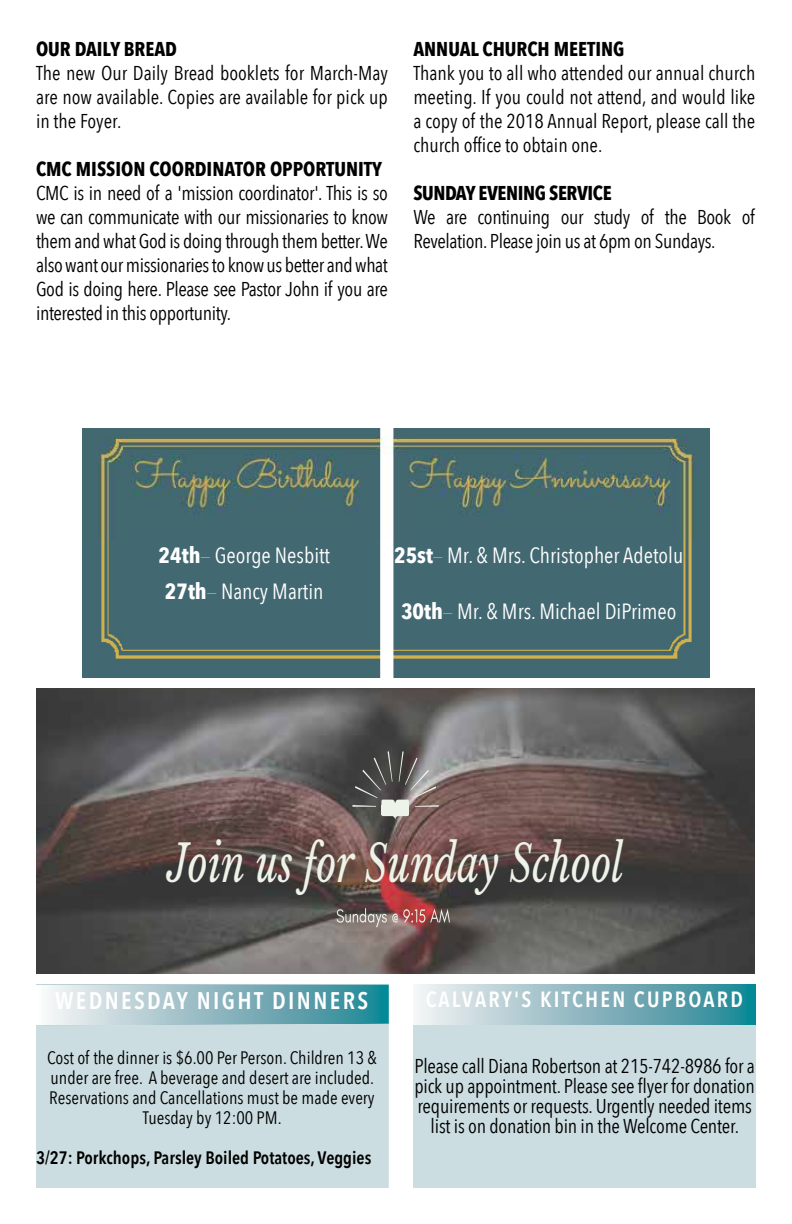
<style>
.page{position:relative;width:792px;height:1224px;background:#fff}
.page>*{position:absolute;margin:0;border:0;box-sizing:border-box;transform-origin:0 0}
.t1{font:italic 50.8px "Libre Baskerville";color:#eef3e9;scale:.76 1}
.t2{font:600 24px "Avenir Next Condensed";letter-spacing:.1em;color:#fff}
.t3{font:22px/36px "Avenir Next Condensed";color:#fff}
.t4{font:600 22px "Avenir Next Condensed";letter-spacing:.1em;color:#fff}
.t5{font:20px/24px "Avenir Next Condensed";letter-spacing:-.01em;color:#000;text-align:justify}
.t6{font:700 20px "Avenir Next Condensed";color:#000}
.t7{font:700 20px "Avenir Next Condensed";letter-spacing:-.02em;color:#000}
.t8{font:18px/20px "Avenir Next Condensed";color:#000;text-align:center}
.t9{font:600 18px "Avenir Next Condensed";color:#000}
.s1{font-weight:700}
.s2{font-weight:200}
</style>
<div class="page">
<svg style="left:49px;top:985px;width:340px;height:39px;background:#8ab8c1"></svg>
<div style="left:36px;top:1024px;width:353px;height:164px;background:#ccdde1"></div>
<svg style="left:413px;top:985px;width:343px;height:41px;background:#8cb9c2"></svg>
<div style="left:413px;top:1026px;width:343px;height:162px;background:#ccdde1"></div>
<img style="left:36px;top:688px;width:719px;height:285px">
<div style="left:381px;top:805px;width:28px;height:9px;background:#eef3e9"></div>
<svg style="left:381px;top:814px;width:28px;height:6px"></svg>
<svg style="left:352px;top:751px;width:87px;height:56px;background:#6d6a68"></svg>
<svg style="left:337px;top:908px;width:113px;height:19px;background:#936f6c"></svg>
<img style="left:82px;top:429px;width:628px;height:248px">
<p class="t6" style="left:36px;top:37px;width:143px">OUR DAILY BREAD</p>
<p class="t5" style="left:36px;top:60px;width:353px">The new Our Daily Bread booklets for March-May are now available. Copies are available for pick up in the Foyer.</p>
<p class="t6" style="left:36px;top:157px;width:347px">CMC MISSION COORDINATOR OPPORTUNITY</p>
<p class="t5" style="left:36px;top:180px;width:354px">CMC is in need of a 'mission coordinator'. This is so we can communicate with our missionaries to know them and what God is doing through them better. We also want our missionaries to know us better and what God is doing here. Please see Pastor John if you are interested in this opportunity.</p>
<p class="t6" style="left:413px;top:37px;width:213px">ANNUAL CHURCH MEETING</p>
<p class="t5" style="left:413px;top:60px;width:344px">Thank you to all who attended our annual church meeting. If you could not attend, and would like a copy of the 2018 Annual Report, please call the church office to obtain one.</p>
<p class="t7" style="left:413px;top:181px;width:200px">SUNDAY EVENING SERVICE</p>
<p class="t5" style="left:413px;top:204px;width:343px">We are continuing our study of the Book of<br>Revelation. Please join us at 6pm on Sundays.</p>
<p class="t3" style="left:159px;top:536px;width:173px"><span class="s1">24th</span><span class="s2">—</span> George Nesbitt<br><span class="s1">27th</span><span class="s2">—</span> Nancy Martin</p>
<p class="t3" style="left:394px;top:537px;width:291px"><span class="s1">25st</span><span class="s2">—</span> Mr. &amp; Mrs. Christopher Adetolu</p>
<p class="t3" style="left:401px;top:593px;width:277px"><span class="s1">30th</span><span class="s2">—</span> Mr. &amp; Mrs. Michael DiPrimeo</p>
<h1 class="t1" style="left:167px;top:833px;width:602px">Join us for Sunday School</h1>
<p class="t2" style="left:55px;top:979px;width:315px">WEDNESDAY NIGHT DINNERS</p>
<p class="t8" style="left:47px;top:1047px;width:331px">Cost of the dinner is $6.00 Per Person. Children 13 &amp; under are free. A beverage and desert are included.<br>Reservations and Cancellations must be made every Tuesday by 12:00 PM.</p>
<p class="t9" style="left:36px;top:1142px;width:337px">3/27: Porkchops, Parsley Boiled Potatoes, Veggies</p>
<p class="t4" style="left:426px;top:980px;width:319px">CALVARY'S KITCHEN CUPBOARD</p>
<p class="t5" style="left:414px;top:1055px;width:342px;line-height:20px;text-align:center">Please call Diana Robertson at 215-742-8986 for a pick up appointment. Please see flyer for donation requirements or requests. Urgently needed items list is on donation bin in the Welcome Center.</p>
</div>
